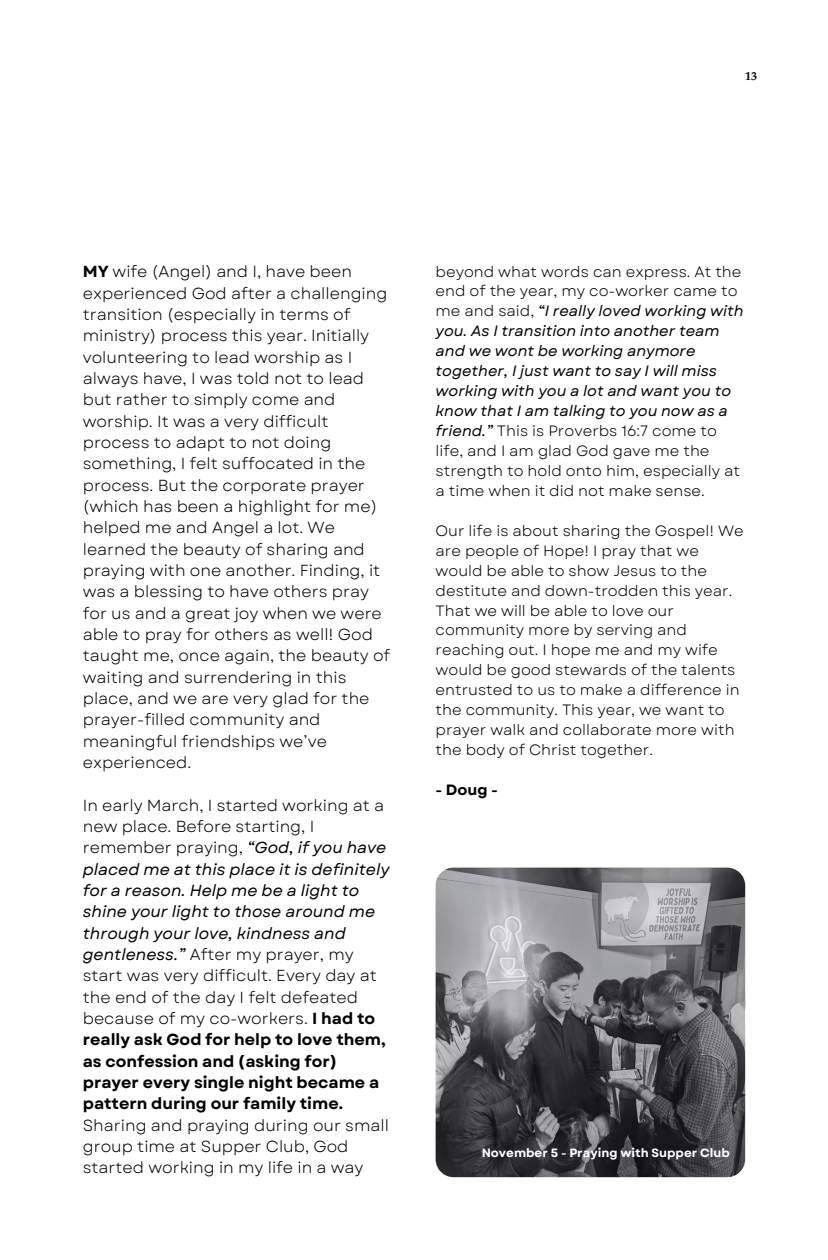
<style>
.page{position:relative;width:828px;height:1260px;background:#fff}
.page>*{position:absolute;margin:0;border:0;box-sizing:border-box;transform-origin:0 0}
.t1{font:16px/21.4px "Garet";color:#000}
.t2{font:15px/20px "Garet";color:#000}
.t3{font:700 15px "Garet";color:#000}
.t4{font:700 12px "Garet";color:#fff}
.t5{font:700 12px "Te X Gyre Pagella";color:#000}
.s1{font-weight:700}
.s2{font-style:italic}
</style>
<div class="page">
<img style="left:436px;top:868px;width:309px;height:309px;border-radius:18px">
<p class="t5" style="left:745px;top:66px;width:14px">13</p>
<h2 class="t1" style="left:83px;top:261px;width:309px"><span class="s1">MY</span> wife (Angel) and I, have been experienced God after a challenging transition (especially in terms of ministry) process this year. Initially volunteering to lead worship as I always have, I was told not to lead but rather to simply come and worship. It was a very difficult process to adapt to not doing something, I felt suffocated in the process. But the corporate prayer (which has been a highlight for me) helped me and Angel a lot. We learned the beauty of sharing and praying with one another. Finding, it was a blessing to have others pray for us and a great joy when we were able to pray for others as well! God taught me, once again, the beauty of waiting and surrendering in this place, and we are very glad for the prayer-filled community and meaningful friendships we’ve experienced.</h2>
<h2 class="t1" style="left:83px;top:795px;width:308px">In early March, I started working at a new place. Before starting, I remember praying, <span class="s2">“God, if you have placed me at this place it is definitely for a reason. Help me be a light to shine your light to those around me through your love, kindness and gentleness.”</span> After my prayer, my start was very difficult. Every day at the end of the day I felt defeated because of my co-workers. <span class="s1">I had to really ask God for help to love them, as confession and (asking for) prayer every single night became a pattern during our family time.<br></span>Sharing and praying during our small group time at Supper Club, God started working in my life in a way</h2>
<h2 class="t2" style="left:436px;top:261px;width:310px">beyond what words can express. At the end of the year, my co-worker came to me and said, <span class="s2">“I really loved working with you. As I transition into another team and we wont be working anymore together, I just want to say I will miss working with you a lot and want you to know that I am talking to you now as a friend.”</span> This is Proverbs 16:7 come to life, and I am glad God gave me the strength to hold onto him, especially at a time when it did not make sense.</h2>
<h2 class="t2" style="left:436px;top:521px;width:310px">Our life is about sharing the Gospel! We are people of Hope! I pray that we would be able to show Jesus to the destitute and down-trodden this year.<br>That we will be able to love our community more by serving and reaching out. I hope me and my wife would be good stewards of the talents entrusted to us to make a difference in the community. This year, we want to prayer walk and collaborate more with the body of Christ together.</h2>
<h1 class="t3" style="left:436px;top:779px;width:64px">- Doug -</h1>
<p class="t4" style="left:482px;top:1145px;width:250px">November 5 - Praying with Supper Club</p>
</div>
